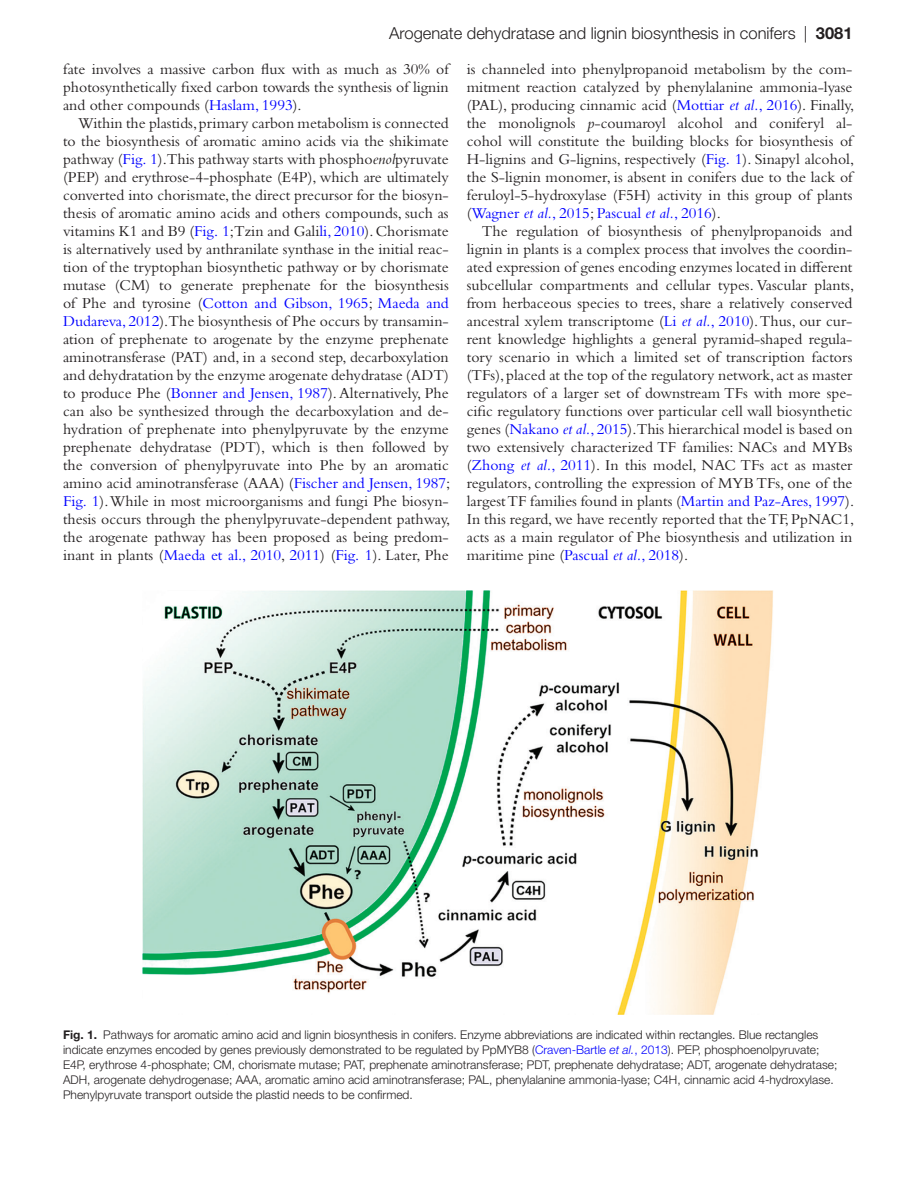
<style>
.page{position:relative;width:919px;height:1187px;background:#fff}
.page>*{position:absolute;margin:0;border:0;box-sizing:border-box;transform-origin:0 0}
.t1{font:300 16.5px "Helvetica Neue LT Std";color:#231f20}
.t2{font:15.75px/18px "Bembo Std";color:#231f20;text-align:justify}
.t3{font:300 12px/15px "Helvetica Neue LT Std";color:#231f20}
.s1{font-weight:700}
.s2{color:#00f}
.s3{font-style:italic}
.s4{font-style:italic;color:#00f}
</style>
<div class="page">
<img style="left:142px;top:591px;width:631px;height:423px">
<p class="t1" style="left:389px;top:23px;width:465px">Arogenate dehydratase and lignin biosynthesis in conifers | <span class="s1">3081</span></p>
<p class="t2" style="left:63px;top:59px;width:387px">fate involves a massive carbon flux with as much as 30% of photosynthetically fixed carbon towards the synthesis of lignin and other compounds (<span class="s2">Haslam, 1993</span>).</p>
<p class="t2" style="left:63px;top:113px;width:389px;text-indent:15px">Within the plastids, primary carbon metabolism is connected to the biosynthesis of aromatic amino acids via the shikimate pathway (<span class="s2">Fig. 1</span>).This pathway starts with phospho<span class="s3">enol</span>pyruvate (PEP) and erythrose-4-phosphate (E4P), which are ultimately converted into chorismate, the direct precursor for the biosyn&shy;thesis of aromatic amino acids and others compounds, such as vitamins K1 and B9 (<span class="s2">Fig. 1</span>;Tzin and Gali<span class="s2">li, 2010</span>). Chorismate is alternatively used by anthranilate synthase in the initial reac&shy;tion of the tryptophan biosynthetic pathway or by chorismate mutase (CM) to generate prephenate for the biosynthesis of Phe and tyrosine (<span class="s2">Cotton and Gibson, 1965</span>; <span class="s2">Maeda and Dudareva, 2012</span>).The biosynthesis of Phe occurs by transamin&shy;ation of prephenate to arogenate by the enzyme prephenate aminotransferase (PAT) and, in a second step, decarboxylation and dehydratation by the enzyme arogenate dehydratase (ADT) to produce Phe (<span class="s2">Bonner and Jensen, 1987</span>). Alternatively, Phe can also be synthesized through the decarboxylation and de&shy;hydration of prephenate into phenylpyruvate by the enzyme prephenate dehydratase (PDT), which is then followed by the conversion of phenylpyruvate into Phe by an aromatic amino acid aminotransferase (AAA) (<span class="s2">Fischer and Jensen, 1987</span>; <span class="s2">Fig. 1</span>). While in most microorganisms and fungi Phe biosyn&shy;thesis occurs through the phenylpyruvate-dependent pathway, the arogenate pathway has been proposed as being predom&shy;inant in plants (<span class="s2">Maeda et al., 2010</span>, <span class="s2">2011</span>) (<span class="s2">Fig. 1</span>). Later, Phe</p>
<p class="t2" style="left:466px;top:59px;width:389px">is channeled into phenylpropanoid metabolism by the com&shy;mitment reaction catalyzed by phenylalanine ammonia-lyase (PAL), producing cinnamic acid (<span class="s2">Mottiar</span> <span class="s4">et al.</span><span class="s2">, 2016</span>). Finally, the monolignols <span class="s3">p</span>-coumaroyl alcohol and coniferyl al&shy;cohol will constitute the building blocks for biosynthesis of H-lignins and G-lignins, respectively (<span class="s2">Fig. 1</span>). Sinapyl alcohol, the S-lignin monomer, is absent in conifers due to the lack of feruloyl-5-hydroxylase (F5H) activity in this group of plants (<span class="s2">Wagner</span> <span class="s4">et al.</span><span class="s2">, 2015</span>; <span class="s2">Pascual</span> <span class="s4">et al.</span><span class="s2">, 2016</span>).</p>
<p class="t2" style="left:466px;top:221px;width:389px;text-indent:15px">The regulation of biosynthesis of phenylpropanoids and lignin in plants is a complex process that involves the coordin&shy;ated expression of genes encoding enzymes located in different subcellular compartments and cellular types. Vascular plants, from herbaceous species to trees, share a relatively conserved ancestral xylem transcriptome (<span class="s2">Li</span> <span class="s4">et al.</span><span class="s2">, 2010</span>). Thus, our cur&shy;rent knowledge highlights a general pyramid-shaped regula&shy;tory scenario in which a limited set of transcription factors (TFs), placed at the top of the regulatory network, act as master regulators of a larger set of downstream TFs with more spe&shy;cific regulatory functions over particular cell wall biosynthetic genes (<span class="s2">Nakano</span> <span class="s4">et al.</span><span class="s2">, 2015</span>).This hierarchical model is based on two extensively characterized TF families: NACs and MYBs (<span class="s2">Zhong</span> <span class="s4">et al.</span><span class="s2">, 2011</span>). In this model, NAC TFs act as master regulators, controlling the expression of MYB TFs, one of the largest TF families found in plants (<span class="s2">Martin and Paz-Ares, 1997</span>).<br>In this regard, we have recently reported that the TF, PpNAC1, acts as a main regulator of Phe biosynthesis and utilization in maritime pine (<span class="s2">Pascual</span> <span class="s4">et al.</span><span class="s2">, 2018</span>).</p>
<p class="t3" style="left:63px;top:1026px;width:775px"><span class="s1">Fig. 1.</span> Pathways for aromatic amino acid and lignin biosynthesis in conifers. Enzyme abbreviations are indicated within rectangles. Blue rectangles indicate enzymes encoded by genes previously demonstrated to be regulated by PpMYB8 (<span class="s2">Craven-Bartle</span> <span class="s4">et al.</span><span class="s2">, 2013</span>). PEP, phosphoenolpyruvate; E4P, erythrose 4-phosphate; CM, chorismate mutase; PAT, prephenate aminotransferase; PDT, prephenate dehydratase; ADT, arogenate dehydratase; ADH, arogenate dehydrogenase; AAA, aromatic amino acid aminotransferase; PAL, phenylalanine ammonia-lyase; C4H, cinnamic acid 4-hydroxylase.<br>Phenylpyruvate transport outside the plastid needs to be confirmed.</p>
</div>
